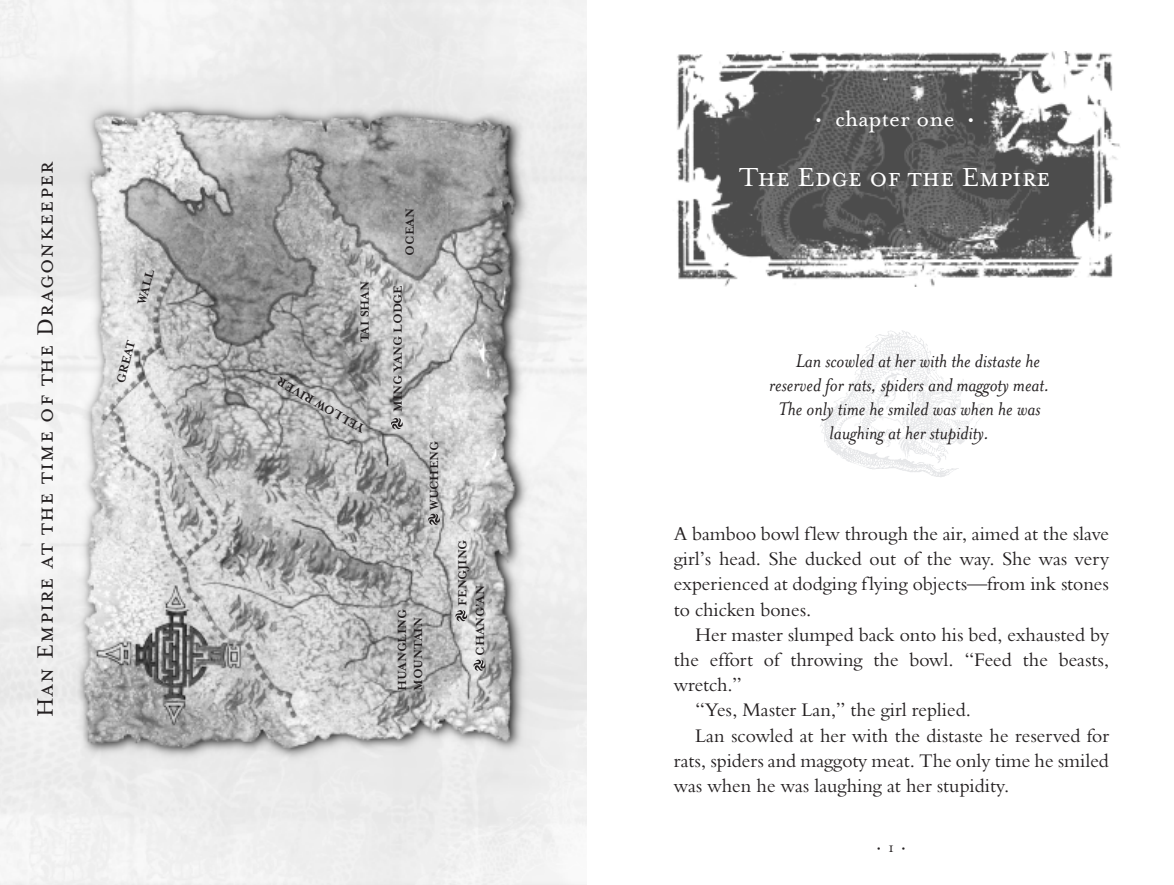
<style>
.page{position:relative;width:1174px;height:885px;background:#fff}
.page>*{position:absolute;margin:0;border:0;box-sizing:border-box;transform-origin:0 0}
.t1{font:30px "Mrs Eaves Small Caps";letter-spacing:-.005em;color:#fff}
.t2{font:25.5px "Mrs Eaves Small Caps";letter-spacing:.04em;color:#231f20}
.t3{font:25.5px "Mrs Eaves Roman";color:#fff}
.t4{font:italic 21px "Mrs Eaves";color:#231f20}
.t5{font:18.75px/25.2px "Bergamo";color:#231f20;text-align:justify}
.t6{font:15px "Mrs Eaves Roman";color:#231f20}
.t7{font:700 13.5px/16.2px "Mrs Eaves";color:#231f20}
</style>
<div class="page">
<img style="left:820px;top:330px;width:169px;height:147px">
<img style="left:677px;top:51px;width:443px;height:236px">
<img style="left:0;top:0;width:587px;height:884px">
<svg style="left:379px;top:418px;width:24px;height:26px"></svg>
<svg style="left:428px;top:513px;width:13px;height:13px"></svg>
<svg style="left:450px;top:610px;width:17px;height:20px"></svg>
<svg style="left:460px;top:659px;width:25px;height:15px"></svg>
<h2 class="t2" style="left:29px;top:717px;width:557px;rotate:-90deg">Han Empire at the time of the Dragonkeeper</h2>
<p class="t7" style="left:133px;top:301px;width:37px;rotate:-75deg">WALL</p>
<p class="t7" style="left:112px;top:380px;width:45px;rotate:-75deg">GREAT</p>
<p class="t7" style="left:356px;top:342px;width:63px;rotate:-90deg">TAI SHAN</p>
<p class="t7" style="left:359px;top:437px;width:101px;rotate:-150deg">YELLOW RIVER</p>
<p class="t7" style="left:401px;top:255px;width:49px;rotate:-90deg">OCEAN</p>
<p class="t7" style="left:389px;top:412px;width:128px;rotate:-90deg">MING YANG LODGE</p>
<p class="t7" style="left:425px;top:509px;width:70px;rotate:-90deg">WUCHENG</p>
<p class="t7" style="left:393px;top:690px;width:83px;rotate:-90deg">HUANGLING<br>MOUNTAIN</p>
<p class="t7" style="left:454px;top:606px;width:68px;rotate:-90deg">FENGJING</p>
<p class="t7" style="left:471px;top:655px;width:72px;rotate:-90deg">CHANG’AN</p>
<h2 class="t3" style="left:815px;top:102px;width:161px">• chapter one •</h2>
<h1 class="t1" style="left:739px;top:158px;width:313px">The Edge of the Empire</h1>
<p class="t4" style="left:795px;top:348px;width:246px">Lan scowled at her with the distaste he</p>
<p class="t4" style="left:769px;top:372px;width:282px">reserved for rats, spiders and maggoty meat.</p>
<p class="t4" style="left:778px;top:396px;width:264px">The only time he smiled was when he was</p>
<p class="t4" style="left:829px;top:420px;width:161px">laughing at her stupidity.</p>
<p class="t5" style="left:674px;top:520px;width:437px">A bamboo bowl flew through the air, aimed at the slave girl’s head. She ducked out of the way. She was very experienced at dodging flying objects—from ink stones to chicken bones.</p>
<p class="t5" style="left:695px;top:621px;width:415px">Her master slumped back onto his bed, exhausted by</p>
<p class="t5" style="left:674px;top:646px;width:437px">the effort of throwing the bowl. “Feed the beasts,</p>
<p class="t5" style="left:674px;top:672px;width:69px">wretch.”</p>
<p class="t5" style="left:695px;top:697px;width:277px">“Yes, Master Lan,” the girl replied.</p>
<p class="t5" style="left:695px;top:722px;width:415px">Lan scowled at her with the distaste he reserved for</p>
<p class="t5" style="left:674px;top:747px;width:437px">rats, spiders and maggoty meat. The only time he smiled</p>
<p class="t5" style="left:674px;top:772px;width:337px">was when he was laughing at her stupidity.</p>
<p class="t6" style="left:876px;top:837px;width:30px">• 1 •</p>
</div>
